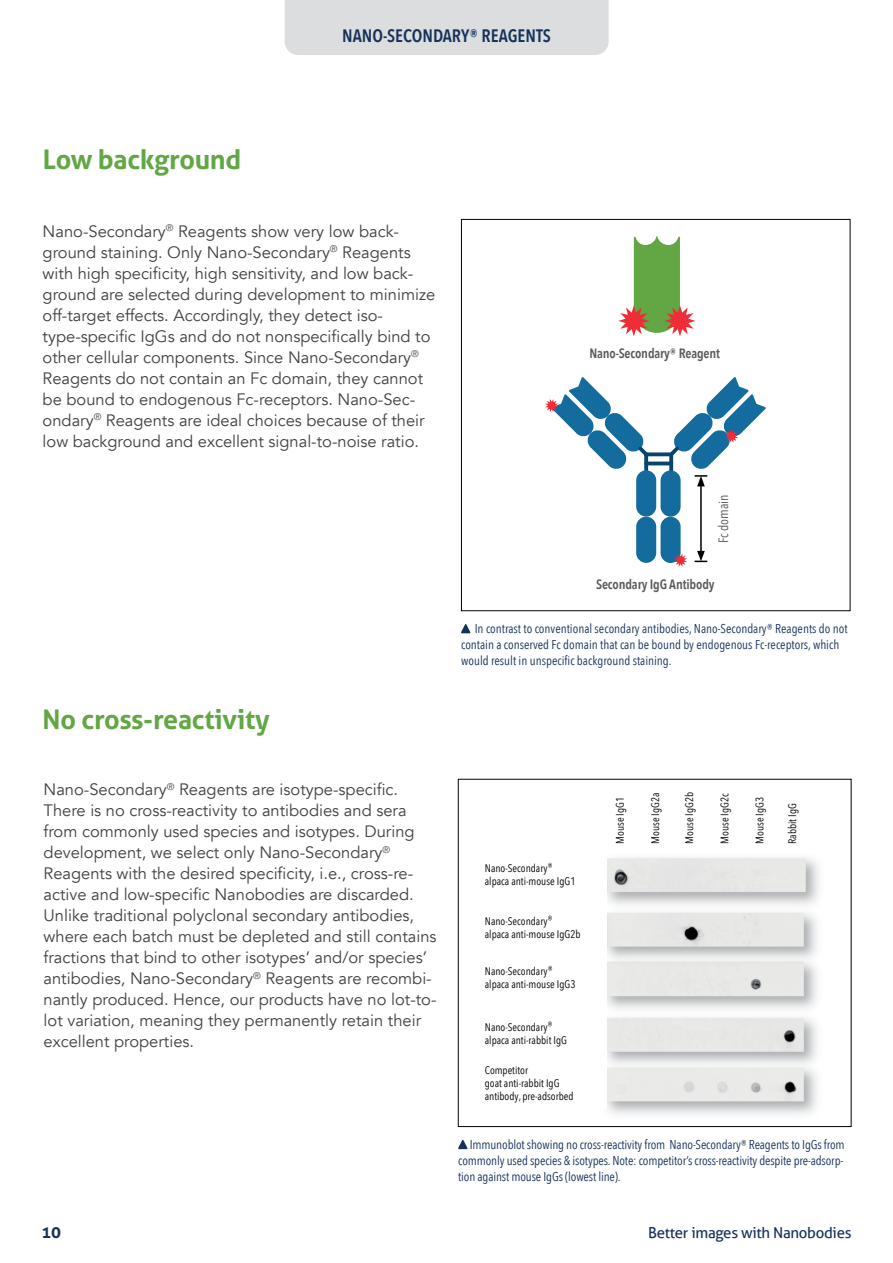
<style>
.page{position:relative;width:893px;height:1263px;background:#fff}
.page>*{position:absolute;margin:0;border:0;box-sizing:border-box;transform-origin:0 0}
.t1{font:700 27px "Aller";letter-spacing:-.01em;color:#62a744}
.t2{font:600 18px "Avenir Next Condensed";color:#16325a}
.t3{font:16.5px/21px "Avenir";color:#414042}
.t4{font:700 16.5px "Aller";color:#16325a}
.t5{font:15px "Aller";letter-spacing:-.02em;color:#16325a}
.t6{font:600 13.5px "Avenir Next Condensed";letter-spacing:-.01em;color:#58595b}
.t7{font:13.5px "Avenir Next Condensed";letter-spacing:-.01em;color:#58595b}
.t8{font:12.75px/15.8px "Avenir Next Condensed";color:#16325a;text-align:justify}
.t9{font:10.95px/13.2px "Avenir Next Condensed";color:#000}
</style>
<div class="page">
<svg style="left:458px;top:1140px;width:10px;height:9px"></svg>
<div style="left:458px;top:779px;width:393px;height:348px;border:1px solid #000"></div>
<img style="left:607px;top:858px;width:212px;height:257px">
<svg style="left:618px;top:236px;width:77px;height:100px"></svg>
<div style="left:461px;top:219px;width:389px;height:392px;border:1px solid #000"></div>
<hr style="left:644px;top:462px;width:29px;height:3px;background:#06456c;border-radius:2px">
<svg style="left:644px;top:452px;width:29px;height:4px"></svg>
<div style="left:636px;top:517px;width:20px;height:46px;background:#146b9d;border-radius:10px"></div>
<div style="left:661px;top:517px;width:20px;height:46px;background:#146b9d;border-radius:10px"></div>
<div style="left:636px;top:470px;width:20px;height:46px;background:#146b9d;border-radius:10px"></div>
<div style="left:661px;top:470px;width:20px;height:47px;background:#146b9d;border-radius:10px"></div>
<svg style="left:674px;top:554px;width:13px;height:13px"></svg>
<svg style="left:545px;top:377px;width:103px;height:95px"></svg>
<hr style="left:700px;top:484px;width:2px;height:69px;background:#000">
<svg style="left:669px;top:377px;width:97px;height:109px"></svg>
<svg style="left:695px;top:551px;width:12px;height:11px"></svg>
<svg style="left:461px;top:624px;width:10px;height:9px"></svg>
<svg style="left:548px;top:863px;width:4px;height:5px"></svg>
<svg style="left:548px;top:915px;width:4px;height:5px"></svg>
<svg style="left:548px;top:966px;width:4px;height:5px"></svg>
<svg style="left:548px;top:1021px;width:4px;height:5px"></svg>
<div style="left:285px;top:0;width:324px;height:55px;background:#dcddde"></div>
<p class="t2" style="left:342px;top:20px;width:210px">NANO-SECONDARY® REAGENTS</p>
<h1 class="t1" style="left:43px;top:142px;width:200px">Low background</h1>
<p class="t3" style="left:43px;top:221px;width:394px">Nano-Secondary<sup>®</sup> Reagents show very low back&shy;ground staining. Only Nano-Secondary<sup>®</sup> Reagents with high specificity, high sensitivity, and low back&shy;ground are selected during development to minimize off-target effects. Accordingly, they detect iso&shy;type-specific IgGs and do not nonspecifically bind to other cellular components. Since Nano-Secondary<sup>® </sup>Reagents do not contain an Fc domain, they cannot be bound to endogenous Fc-receptors. Nano-Sec&shy;ondary<sup>®</sup> Reagents are ideal choices because of their low background and excellent signal-to-noise ratio.</p>
<p class="t6" style="left:589px;top:341px;width:132px">Nano-Secondary® Reagent</p>
<p class="t7" style="left:712px;top:543px;width:49px;rotate:-90deg">Fc domain</p>
<p class="t6" style="left:596px;top:573px;width:120px">Secondary IgG Antibody</p>
<h1 class="t1" style="left:43px;top:703px;width:229px">No cross-reactivity</h1>
<p class="t3" style="left:44px;top:779px;width:394px">Nano-Secondary<sup>®</sup> Reagents are isotype-specific.<br>There is no cross-reactivity to antibodies and sera from commonly used species and isotypes. During development, we select only Nano-Secondary<sup>® </sup>Reagents with the desired specificity, i.e., cross-re&shy;active and low-specific Nanobodies are discarded.<br>Unlike traditional polyclonal secondary antibodies, where each batch must be depleted and still contains fractions that bind to other isotypes’ and/or species’ antibodies, Nano-Secondary<sup>®</sup> Reagents are recombi&shy;nantly produced. Hence, our products have no lot-to&shy;lot variation, meaning they permanently retain their excellent properties.</p>
<p class="t8" style="left:461px;top:620px;width:388px;text-align:left;text-indent:14px">In contrast to conventional secondary antibodies, Nano-Secondary® Reagents do not contain a conserved Fc domain that can be bound by endogenous Fc-receptors, which would result in unspecific background staining.</p>
<p class="t9" style="left:485px;top:861px;width:92px">Nano-Secondary<br>alpaca anti-mouse IgG1</p>
<p class="t9" style="left:485px;top:914px;width:97px">Nano-Secondary<br>alpaca anti-mouse IgG2b</p>
<p class="t9" style="left:485px;top:964px;width:92px">Nano-Secondary<br>alpaca anti-mouse IgG3</p>
<p class="t9" style="left:485px;top:1020px;width:84px">Nano-Secondary alpaca anti-rabbit IgG</p>
<p class="t9" style="left:485px;top:1063px;width:90px">Competitor<br>goat anti-rabbit IgG antibody, pre-adsorbed</p>
<p class="t9" style="left:613px;top:844px;width:48px;rotate:-90deg">Mouse IgG1</p>
<p class="t9" style="left:648px;top:844px;width:52px;rotate:-90deg">Mouse IgG2a</p>
<p class="t9" style="left:682px;top:844px;width:53px;rotate:-90deg">Mouse IgG2b</p>
<p class="t9" style="left:717px;top:844px;width:52px;rotate:-90deg">Mouse IgG2c</p>
<p class="t9" style="left:785px;top:844px;width:42px;rotate:-90deg">Rabbit IgG</p>
<p class="t9" style="left:753px;top:844px;width:48px;rotate:-90deg">Mouse IgG3</p>
<p class="t8" style="left:458px;top:1136px;width:388px;text-indent:12px">Immunoblot showing no cross-reactivity from Nano-Secondary® Reagents to IgGs from commonly used species &amp; isotypes. Note: competitor’s cross-reactivity despite pre-adsorp&shy;tion against mouse IgGs (lowest line).</p>
<p class="t4" style="left:41px;top:1222px;width:21px">10</p>
<p class="t5" style="left:648px;top:1223px;width:205px">Better images with Nanobodies</p>
</div>
